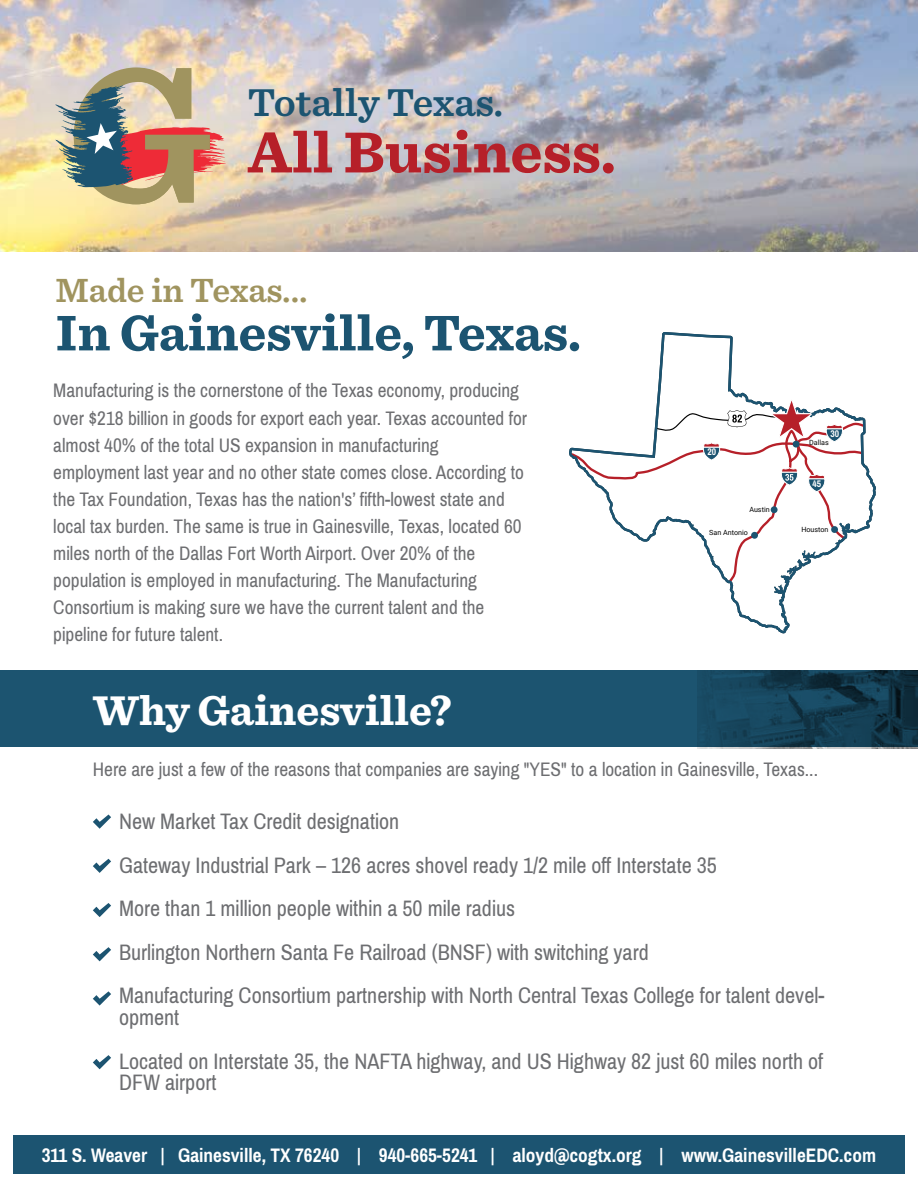
<style>
.page{position:relative;width:918px;height:1188px;background:#fff}
.page>*{position:absolute;margin:0;border:0;box-sizing:border-box;transform-origin:0 0}
.t1{font:700 60.45px "Sentinel";color:#b62029}
.t2{font:700 52.35px "Sentinel";color:#1c5471}
.t3{font:700 43.5px "Sentinel";color:#fff}
.t4{font:600 40.65px "Sentinel";color:#1c5471}
.t5{font:600 35.1px "Sentinel";color:#a0945f}
.t6{font:24px/43.5px "Pragati Narrow";color:#6d6e71}
.t7{font:21px/27px "Pragati Narrow";color:#6d6e71}
.t8{font:700 21px "Pragati Narrow";color:#fff}
.t9{font:700 10.2px "Pragati Narrow";color:#fff}
.t10{font:7.2px "Roboto";color:#020202}
</style>
<div class="page">
<svg style="left:0;top:0;width:918px;height:252px;background:#bcb8b8"></svg>
<svg style="left:569px;top:332px;width:307px;height:301px"></svg>
<svg style="left:570px;top:399px;width:296px;height:184px"></svg>
<div style="left:14px;top:1135px;width:891px;height:39px;background:#1c5471"></div>
<svg style="left:55px;top:67px;width:171px;height:137px;background:#b49f8b"></svg>
<img style="left:698px;top:747px;width:220px;height:2px">
<svg style="left:0;top:670px;width:918px;height:77px;background:#1a4f69"></svg>
<svg style="left:93px;top:815px;width:18px;height:14px"></svg>
<svg style="left:93px;top:859px;width:18px;height:14px"></svg>
<svg style="left:93px;top:903px;width:18px;height:14px"></svg>
<svg style="left:93px;top:947px;width:18px;height:14px"></svg>
<svg style="left:93px;top:991px;width:18px;height:15px"></svg>
<svg style="left:93px;top:1055px;width:18px;height:14px"></svg>
<h3 class="t4" style="left:248px;top:84px;width:257px">Totally Texas.</h3>
<h1 class="t1" style="left:248px;top:124px;width:370px">All Business.</h1>
<h3 class="t5" style="left:55px;top:274px;width:254px">Made in Texas...</h3>
<h2 class="t2" style="left:55px;top:309px;width:527px">In Gainesville, Texas.</h2>
<p class="t7" style="left:53px;top:379px;width:475px">Manufacturing is the cornerstone of the Texas economy, producing over $218 billion in goods for export each year. Texas accounted for almost 40% of the total US expansion in manufacturing employment last year and no other state comes close. According to the Tax Foundation, Texas has the nation's’ fifth-lowest state and local tax burden. The same is true in Gainesville, Texas, located 60 miles north of the Dallas Fort Worth Airport. Over 20% of the population is employed in manufacturing. The Manufacturing Consortium is making sure we have the current talent and the pipeline for future talent.</p>
<h3 class="t3" style="left:93px;top:691px;width:361px">Why Gainesville?</h3>
<p class="t9" style="left:707px;top:448px;width:10px">20</p>
<p class="t10" style="left:749px;top:505px;width:22px">Austin</p>
<p class="t10" style="left:709px;top:529px;width:40px">San Antonio</p>
<p class="t9" style="left:830px;top:430px;width:10px">30</p>
<p class="t10" style="left:809px;top:439px;width:21px">Dallas</p>
<p class="t9" style="left:812px;top:480px;width:10px">45</p>
<p class="t10" style="left:801px;top:525px;width:29px">Houston</p>
<p class="t7" style="left:93px;top:757px;width:727px">Here are just a few of the reasons that companies are saying "YES" to a location in Gainesville, Texas...</p>
<p class="t6" style="left:119px;top:802px;width:707px">New Market Tax Credit designation<br>Gateway Industrial Park – 126 acres shovel ready 1/2 mile off Interstate 35<br>More than 1 million people within a 50 mile radius<br>Burlington Northern Santa Fe Railroad (BNSF) with switching yard<br>Manufacturing Consortium partnership with North Central Texas College for talent devel-</p>
<p class="t6" style="left:119px;top:997px;width:706px">opment<br>Located on Interstate 35, the NAFTA highway, and US Highway 82 just 60 miles north of</p>
<p class="t6" style="left:119px;top:1062px;width:99px">DFW airport</p>
<p class="t8" style="left:42px;top:1149px;width:836px">311 S. Weaver | Gainesville, TX 76240 | 940-665-5241 | aloyd@cogtx.org | www.GainesvilleEDC.com</p>
</div>
